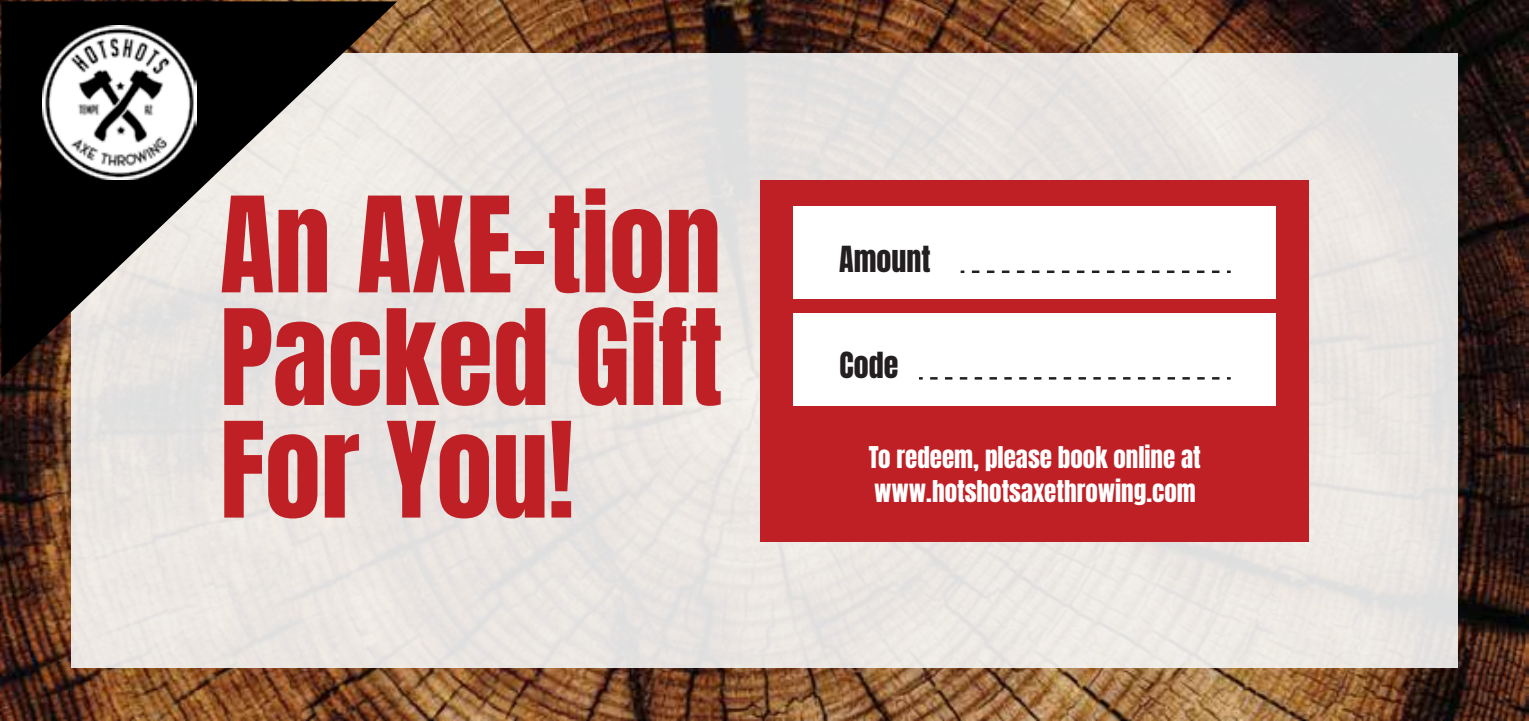
<style>
.page{position:relative;width:1529px;height:721px;background:#fff}
.page>*{position:absolute;margin:0;border:0;box-sizing:border-box;transform-origin:0 0}
.t1{font:112.5px/112.5px "Anton";color:#bf2025}
.t2{font:30px "Anton";color:#231f20}
.t3{font:25px/34.2px "Anton";color:#fff}
</style>
<div class="page">
<img style="left:0;top:0;width:1529px;height:720px">
<div style="left:71px;top:53px;width:1386px;height:614px;background:#eae6e2"></div>
<div style="left:761px;top:180px;width:548px;height:360px;background:#bf2025"></div>
<div style="left:793px;top:313px;width:483px;height:92px;background:#fff"></div>
<svg style="left:930px;top:377px;width:300px;height:2px"></svg>
<div style="left:793px;top:206px;width:483px;height:93px;background:#fff"></div>
<svg style="left:960px;top:270px;width:4px;height:3px"></svg>
<svg style="left:972px;top:270px;width:258px;height:3px"></svg>
<svg style="left:1px;top:1px;width:396px;height:377px"></svg>
<img style="left:42px;top:25px;width:155px;height:155px">
<h1 class="t1" style="left:220px;top:197px;width:503px">An AXE-tion</h1>
<h1 class="t1" style="left:220px;top:309px;width:504px">Packed Gift<br>For You!</h1>
<p class="t2" style="left:839px;top:244px;width:93px">Amount</p>
<p class="t2" style="left:839px;top:350px;width:60px">Code</p>
<p class="t3" style="left:869px;top:441px;width:333px">To redeem, please book online at www.hotshotsaxethrowing.com</p>
</div>
